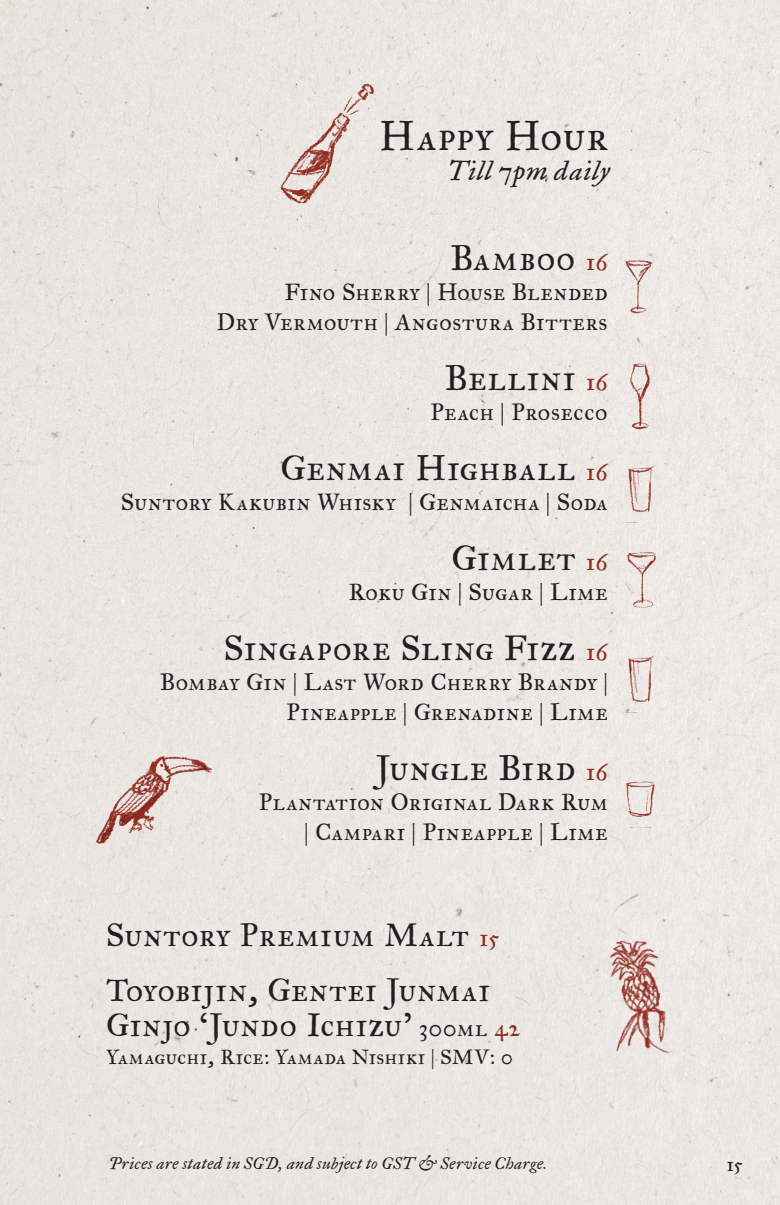
<style>
.page{position:relative;width:780px;height:1205px;background:#ebe7e2}
.page>*{position:absolute;margin:0;border:0;box-sizing:border-box;transform-origin:0 0}
.t1{font:35px "IM FELL Great Primer Roman SC";letter-spacing:.05em;color:#231f20}
.t2{font:30px "IM FELL Great Primer Roman SC";letter-spacing:.04em;color:#231f20}
.t3{font:27.5px/55px "IM FELL Great Primer Roman SC";letter-spacing:.045em;color:#231f20}
.t4{font:22.5px "IM FELL Great Primer Italic";letter-spacing:.04em;color:#231f20}
.t5{font:20px/30px "IM FELL Great Primer Roman SC";letter-spacing:.045em;color:#231f20;text-align:right}
.t6{font:17.5px "IM FELL Great Primer Roman SC";letter-spacing:.04em;color:#231f20}
.t7{font:16.25px "IM FELL Great Primer Roman SC";color:#231f20}
.t8{font:13.75px "IM FELL Great Primer Italic";letter-spacing:.04em;color:#231f20}
.s1{font-size:20px;color:#922c1e}
.s2{font-size:20px}
</style>
<div class="page">
<img style="left:621px;top:254px;width:36px;height:65px">
<img style="left:621px;top:458px;width:36px;height:64px">
<img style="left:621px;top:648px;width:36px;height:64px">
<img style="left:621px;top:762px;width:36px;height:65px">
<img style="left:621px;top:361px;width:36px;height:69px">
<img style="left:624px;top:550px;width:35px;height:58px">
<img style="left:88px;top:752px;width:134px;height:95px">
<img style="left:581px;top:930px;width:106px;height:138px">
<img style="left:277px;top:80px;width:132px;height:130px">
<h1 class="t1" style="left:379px;top:113px;width:229px">Happy Hour</h1>
<p class="t4" style="left:445px;top:156px;width:164px">Till 7pm daily</p>
<h2 class="t2" style="left:450px;top:239px;width:158px">Bamboo <span class="s1">16</span></h2>
<p class="t5" style="left:217px;top:278px;width:392px">Fino Sherry | House Blended<br>Dry Vermouth | Angostura Bitters</p>
<h2 class="t2" style="left:445px;top:359px;width:164px">Bellini <span class="s1">16</span></h2>
<p class="t5" style="left:430px;top:398px;width:179px">Peach | Prosecco</p>
<h2 class="t2" style="left:281px;top:449px;width:328px">Genmai Highball <span class="s1">16</span></h2>
<p class="t5" style="left:121px;top:488px;width:488px">Suntory Kakubin Whisky | Genmaicha | Soda</p>
<h2 class="t2" style="left:452px;top:539px;width:157px">Gimlet <span class="s1">16</span></h2>
<p class="t5" style="left:349px;top:578px;width:260px">Roku Gin | Sugar | Lime</p>
<h2 class="t2" style="left:224px;top:629px;width:385px">Singapore Sling Fizz <span class="s1">16</span></h2>
<p class="t5" style="left:160px;top:668px;width:449px">Bombay Gin | Last Word Cherry Brandy |<br>Pineapple | Grenadine | Lime</p>
<h2 class="t2" style="left:376px;top:749px;width:233px">Jungle Bird <span class="s1">16</span></h2>
<p class="t5" style="left:259px;top:788px;width:350px">Plantation Original Dark Rum | Campari | Pineapple | Lime</p>
<h3 class="t3" style="left:106px;top:909px;width:394px">Suntory Premium Malt <span class="s1">15<br></span>Toyobijin, Gentei Junmai</h3>
<h3 class="t3" style="left:106px;top:999px;width:414px">Ginjo ‘Jundo Ichizu’ <span class="s2">300ml</span> <span class="s1">42</span></h3>
<p class="t6" style="left:106px;top:1045px;width:408px">Yamaguchi, Rice: Yamada Nishiki | SMV: 0</p>
<p class="t8" style="left:108px;top:1155px;width:440px">Prices are stated in SGD, and subject to GST &amp; Service Charge.</p>
<p class="t7" style="left:726px;top:1154px;width:17px">15</p>
</div>
